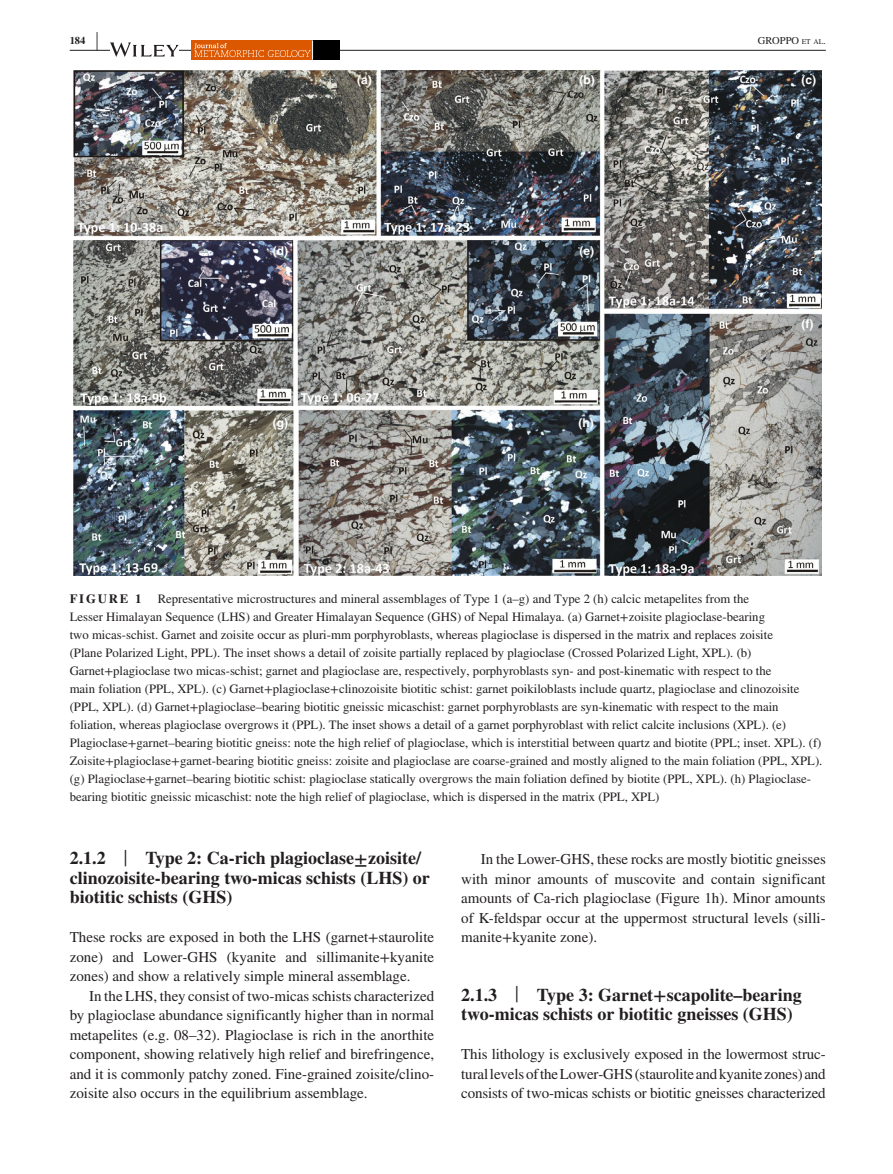
<style>
.page{position:relative;width:893px;height:1174px;background:#fff}
.page>*{position:absolute;margin:0;border:0;box-sizing:border-box;transform-origin:0 0}
.t1{font:700 25.95px "STIX";color:#231f20;scale:.36 1}
.t2{font:700 18px/19.5px "STIX";color:#231f20}
.t3{font:15px/19.5px "STIX";color:#231f20;text-align:justify}
.t4{font:12.75px/18px "STIX";color:#231f20}
.t5{font:700 12.75px "STIX";letter-spacing:.14em;color:#231f20}
.t6{font:700 12px "Helvetica";color:#fff}
.t7{font:10.5px "STIX";color:#231f20}
.t8{font:700 10.5px "STIX";color:#231f20}
.s1{font-size:7.35px}
.s2{font-weight:400;font-size:23.7px}
</style>
<div class="page">
<hr style="left:70px;top:50px;width:756px;height:1px;background:#231f20">
<svg style="left:110px;top:42px;width:69px;height:15px"></svg>
<div style="left:191px;top:40px;width:149px;height:20px;background:#dc5800"></div>
<div style="left:313px;top:40px;width:27px;height:20px;background:#000"></div>
<svg style="left:194px;top:40px;width:119px;height:20px"></svg>
<img style="left:74px;top:70px;width:748px;height:506px">
<p class="t8" style="left:70px;top:34px;width:17px">184</p>
<h1 class="t1" style="left:96px;top:26px;width:7px">|</h1>
<p class="t7" style="left:758px;top:33px;width:69px">GROPPO <span class="s1">et al</span>.</p>
<p class="t6" style="left:273px;top:244px;width:17px">(d)</p>
<p class="t6" style="left:357px;top:73px;width:16px">(a)</p>
<p class="t6" style="left:579px;top:73px;width:17px">(b)</p>
<p class="t6" style="left:802px;top:73px;width:16px">(c)</p>
<p class="t6" style="left:579px;top:244px;width:16px">(e)</p>
<p class="t6" style="left:802px;top:316px;width:13px">(f)</p>
<p class="t6" style="left:273px;top:415px;width:17px">(g)</p>
<p class="t6" style="left:579px;top:415px;width:17px">(h)</p>
<p class="t5" style="left:70px;top:591px;width:73px">FIGURE 1</p>
<p class="t4" style="left:70px;top:590px;width:754px;text-indent:88px">Representative microstructures and mineral assemblages of Type 1 (a–g) and Type 2 (h) calcic metapelites from the<br>Lesser Himalayan Sequence (LHS) and Greater Himalayan Sequence (GHS) of Nepal Himalaya. (a) Garnet+zoisite plagioclase-bearing<br>two micas-schist. Garnet and zoisite occur as pluri-mm porphyroblasts, whereas plagioclase is dispersed in the matrix and replaces zoisite<br>(Plane Polarized Light, PPL). The inset shows a detail of zoisite partially replaced by plagioclase (Crossed Polarized Light, XPL). (b)<br>Garnet+plagioclase two micas-schist; garnet and plagioclase are, respectively, porphyroblasts syn- and post-kinematic with respect to the<br>main foliation (PPL, XPL). (c) Garnet+plagioclase+clinozoisite biotitic schist: garnet poikiloblasts include quartz, plagioclase and clinozoisite (PPL, XPL). (d) Garnet+plagioclase–bearing biotitic gneissic micaschist: garnet porphyroblasts are syn-kinematic with respect to the main foliation, whereas plagioclase overgrows it (PPL). The inset shows a detail of a garnet porphyroblast with relict calcite inclusions (XPL). (e)<br>Plagioclase+garnet–bearing biotitic gneiss: note the high relief of plagioclase, which is interstitial between quartz and biotite (PPL; inset. XPL). (f)<br>Zoisite+plagioclase+garnet-bearing biotitic gneiss: zoisite and plagioclase are coarse-grained and mostly aligned to the main foliation (PPL, XPL). (g) Plagioclase+garnet–bearing biotitic schist: plagioclase statically overgrows the main foliation defined by biotite (PPL, XPL). (h) Plagioclase&shy;bearing biotitic gneissic micaschist: note the high relief of plagioclase, which is dispersed in the matrix (PPL, XPL)</p>
<h2 class="t2" style="left:70px;top:848px;width:362px">2.1.2 <span class="s2">|</span> Type 2: Ca-rich plagioclase±zoisite/ clinozoisite-bearing two-micas schists (LHS) or biotitic schists (GHS)</h2>
<p class="t3" style="left:70px;top:928px;width:366px">These rocks are exposed in both the LHS (garnet+staurolite zone) and Lower-GHS (kyanite and sillimanite+kyanite zones) and show a relatively simple mineral assemblage.</p>
<p class="t3" style="left:70px;top:986px;width:366px;text-indent:20px">In the LHS, they consist of two-micas schists characterized by plagioclase abundance significantly higher than in normal metapelites (e.g. 08–32). Plagioclase is rich in the anorthite component, showing relatively high relief and birefringence, and it is commonly patchy zoned. Fine-grained zoisite/clino&shy;zoisite also occurs in the equilibrium assemblage.</p>
<p class="t3" style="left:461px;top:850px;width:366px;text-indent:19px">In the Lower-GHS, these rocks are mostly biotitic gneisses with minor amounts of muscovite and contain significant amounts of Ca-rich plagioclase (Figure 1h). Minor amounts of K-feldspar occur at the uppermost structural levels (silli&shy;manite+kyanite zone).</p>
<h2 class="t2" style="left:461px;top:984px;width:342px">2.1.3 <span class="s2">|</span> Type 3: Garnet+scapolite–bearing two-micas schists or biotitic gneisses (GHS)</h2>
<p class="t3" style="left:461px;top:1045px;width:366px">This lithology is exclusively exposed in the lowermost struc&shy;tural levels of the Lower-GHS (staurolite and kyanite zones) and consists of two-micas schists or biotitic gneisses characterized</p>
</div>
